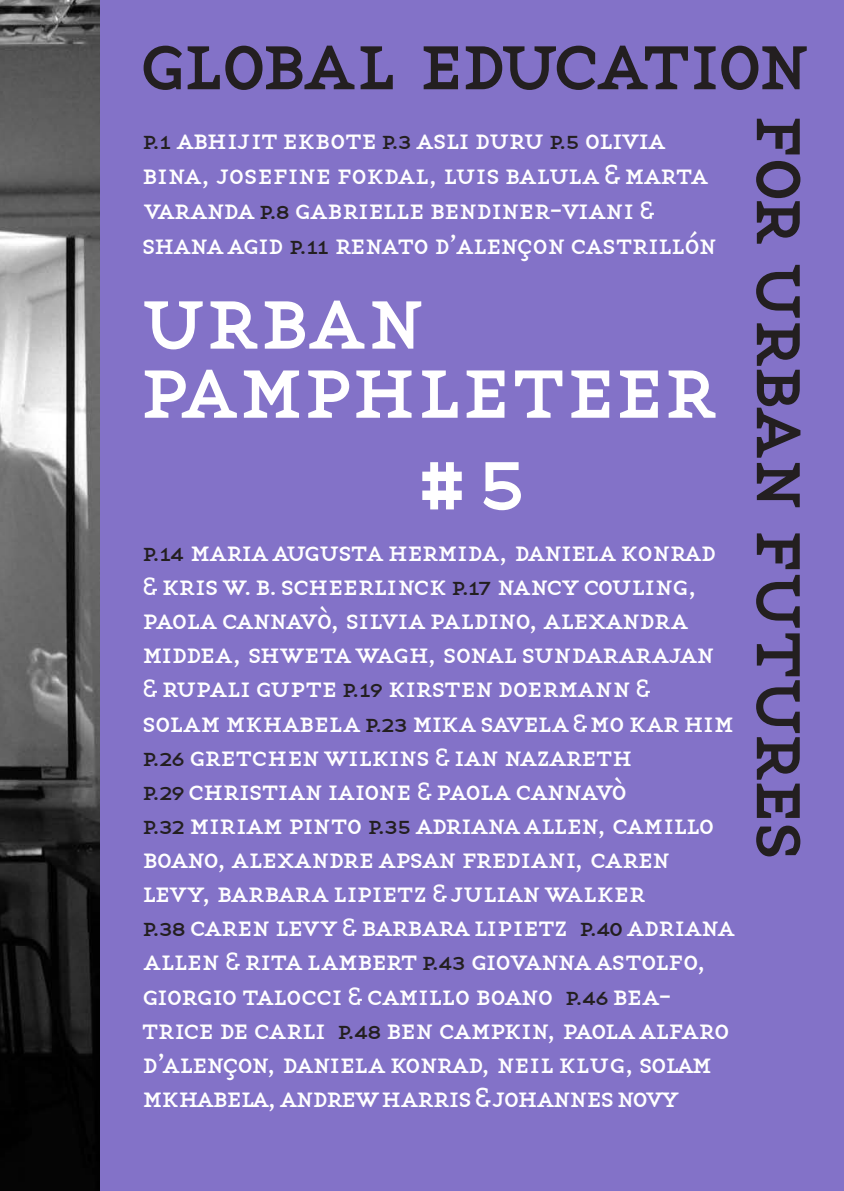
<style>
.page{position:relative;width:844px;height:1191px;background:#fff}
.page>*{position:absolute;margin:0;border:0;box-sizing:border-box;transform-origin:0 0}
.t1{font:94.5px/69.1px "Base Tw Serif Small Caps";letter-spacing:-.04em;color:#fff}
.t2{font:85.75px "Base Tw Serif Small Caps";letter-spacing:-.08em;color:#231f20}
.t3{font:28.88px/34.1px "Base Tw Serif Small Caps";letter-spacing:-.05em;color:#fff}
.s1{font-size:26.25px;color:#231f20}
.s2{font-size:26.25px}
</style>
<div class="page">
<div style="left:0;top:0;width:843px;height:1191px;background:#8372c8"></div>
<img style="left:0;top:0;width:99px;height:1191px">
<h2 class="t2" style="left:137px;top:7px;width:676px">global education</h2>
<p class="t3" style="left:141px;top:121px;width:577px;line-height:35px"><span class="s1">p.1</span> abhijit ekbote <span class="s1">p.3</span> aslı duru <span class="s1">p.5</span> olivia bina, josefine fokdal, luis balula &amp; marta varanda <span class="s1">p.8</span> gabrielle bendiner-viani <span class="s2">&amp; </span>shana agid <span class="s1">p.11</span>renato d’alençon castrillón</p>
<h1 class="t1" style="left:137px;top:280px;width:580px">urban pamphleteer</h1>
<h1 class="t1" style="left:414px;top:441px;width:116px"># 5</h1>
<p class="t3" style="left:142px;top:533px;width:594px"><span class="s1">p.14</span> maria augusta hermida, daniela konrad <span class="s2">&amp;</span> kris w. b. scheerlinck <span class="s1">p.17</span> nancy couling, paola cannavò, silvia paldino, alexandra middea, shweta wagh, sonal sundararajan <span class="s2">&amp;</span> rupali gupte <span class="s1">p.19</span> kirsten doermann <span class="s2">&amp; </span>solam mkhabela <span class="s1">p.23</span> mika savela <span class="s2">&amp;</span> mo kar him <span class="s1">p.26</span> gretchen wilkins <span class="s2">&amp;</span> ian nazareth<br><span class="s1">p.29</span> christian iaione <span class="s2">&amp;</span> paola cannavò<br><span class="s1">p.32</span> miriam pinto <span class="s1">p.35</span> adriana allen, camillo boano, alexandre apsan frediani, caren levy, barbara lipietz <span class="s2">&amp;</span> julian walker <span class="s1">p.38</span>caren levy <span class="s2">&amp;</span> barbara lipietz <span class="s1">p.40</span> adriana allen <span class="s2">&amp;</span> rita lambert <span class="s1">p.43</span> giovanna astolfo, giorgio talocci <span class="s2">&amp;</span> camillo boano <span class="s1">p.46</span> bea&shy;trice de carli <span class="s1">p.48</span> ben campkin, paola alfaro d’alençon, daniela konrad, neil klug, solam mkhabela, andrew harris &amp; johannes novy</p>
<h2 class="t2" style="left:839px;top:112px;width:752px;rotate:90deg">for urban futures</h2>
</div>
